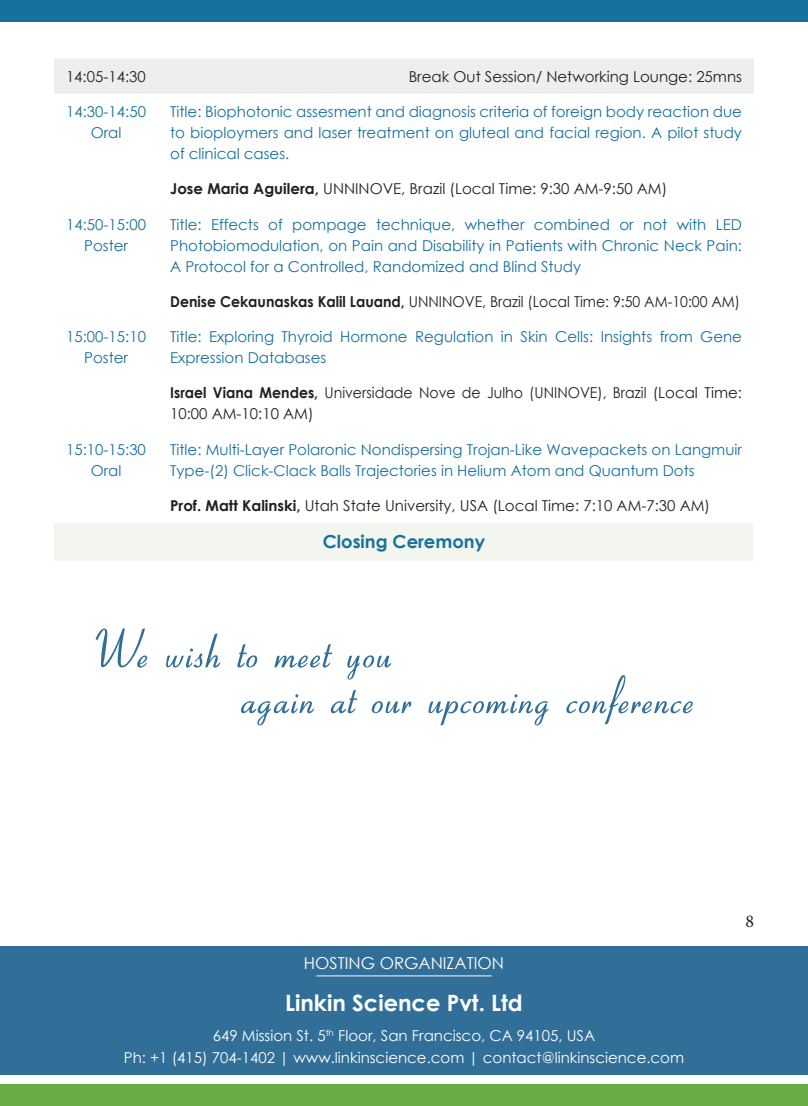
<style>
.page{position:relative;width:808px;height:1106px;background:#fff}
.page>*{position:absolute;margin:0;border:0;box-sizing:border-box;transform-origin:0 0}
.t1{font:600 55.2px/45.8px "Aspire";color:#316f98}
.t2{font:700 22.5px "Century Gothic";color:#fff}
.t3{font:700 18px "Century Gothic";color:#17709e}
.t4{font:18px "Minion Pro";color:#231f20}
.t5{font:16.5px "Century Gothic";color:#fff}
.t6{font:15px/21px "Century Gothic";color:#17709e;text-align:center}
.t7{font:15px "Century Gothic";color:#231f20}
.t8{font:15px/21px "Century Gothic";color:#231f20;scale:.94 1}
.t9{font:15px/21.8px "Century Gothic";color:#fff;text-align:center}
.s1{font-weight:700}
</style>
<div class="page">
<div style="left:0;top:947px;width:808px;height:128px;background:#316f98"></div>
<div style="left:54px;top:59px;width:700px;height:35px;background:#eeeeef"></div>
<div style="left:54px;top:523px;width:700px;height:37px;background:#f2f6ee"></div>
<hr style="left:753px;top:523px;width:2px;height:37px;background:#fff">
<hr style="left:316px;top:975px;width:176px;height:2px;background:#fff">
<div style="left:0;top:1084px;width:808px;height:22px;background:#67ad44"></div>
<div style="left:0;top:0;width:808px;height:21px;background:#17709e"></div>
<p class="t7" style="left:66px;top:66px;width:81px">14:05-14:30</p>
<p class="t7" style="left:409px;top:66px;width:335px">Break Out Session/ Networking Lounge: 25mns</p>
<p class="t6" style="left:66px;top:101px;width:81px">14:30-14:50<br>Oral</p>
<p class="t6" style="left:170px;top:101px;width:573px;text-align:justify">Title: Biophotonic assesment and diagnosis criteria of foreign body reaction due to bioploymers and laser treatment on gluteal and facial region. A pilot study of clinical cases.</p>
<p class="t7" style="left:170px;top:178px;width:498px"><span class="s1">Jose Maria Aguilera,</span> UNNINOVE, Brazil (Local Time: 9:30 AM-9:50 AM)</p>
<p class="t6" style="left:66px;top:213px;width:81px">14:50-15:00<br>Poster</p>
<p class="t6" style="left:170px;top:213px;width:573px;text-align:justify">Title: Effects of pompage technique, whether combined or not with LED Photobiomodulation, on Pain and Disability in Patients with Chronic Neck Pain:<br>A Protocol for a Controlled, Randomized and Blind Study</p>
<p class="t8" style="left:170px;top:291px;width:608px"><span class="s1">Denise Cekaunaskas Kalil Lauand,</span> UNNINOVE, Brazil (Local Time: 9:50 AM-10:00 AM)</p>
<p class="t6" style="left:66px;top:326px;width:81px">15:00-15:10<br>Poster</p>
<p class="t6" style="left:170px;top:326px;width:573px;text-align:left">Title: Exploring Thyroid Hormone Regulation in Skin Cells: Insights from Gene<br>Expression Databases</p>
<p class="t8" style="left:170px;top:382px;width:610px"><span class="s1">Israel Viana Mendes,</span> Universidade Nove de Julho (UNINOVE), Brazil (Local Time:<br>10:00 AM-10:10 AM)</p>
<p class="t6" style="left:66px;top:438px;width:81px">15:10-15:30<br>Oral</p>
<p class="t6" style="left:170px;top:438px;width:573px;text-align:left">Title: Multi-Layer Polaronic Nondispersing Trojan-Like Wavepackets on Langmuir<br>Type-(2) Click-Clack Balls Trajectories in Helium Atom and Quantum Dots</p>
<p class="t7" style="left:170px;top:495px;width:541px"><span class="s1">Prof. Matt Kalinski,</span> Utah State University, USA (Local Time: 7:10 AM-7:30 AM)</p>
<p class="t3" style="left:323px;top:528px;width:164px">Closing Ceremony</p>
<h1 class="t1" style="left:247px;top:629px;width:455px;text-indent:-152px">We wish to meet you<br>again at our upcoming conference</h1>
<p class="t5" style="left:304px;top:952px;width:202px">HOSTING ORGANIZATION</p>
<h2 class="t2" style="left:285px;top:986px;width:239px">Linkin Science Pvt. Ltd</h2>
<p class="t9" style="left:124px;top:1025px;width:562px">649 Mission St. 5<sup>th</sup> Floor, San Francisco, CA 94105, USA<br>Ph: +1 (415) 704-1402 | www.linkinscience.com | contact@linkinscience.com</p>
<p class="t4" style="left:745px;top:909px;width:10px">8</p>
</div>
